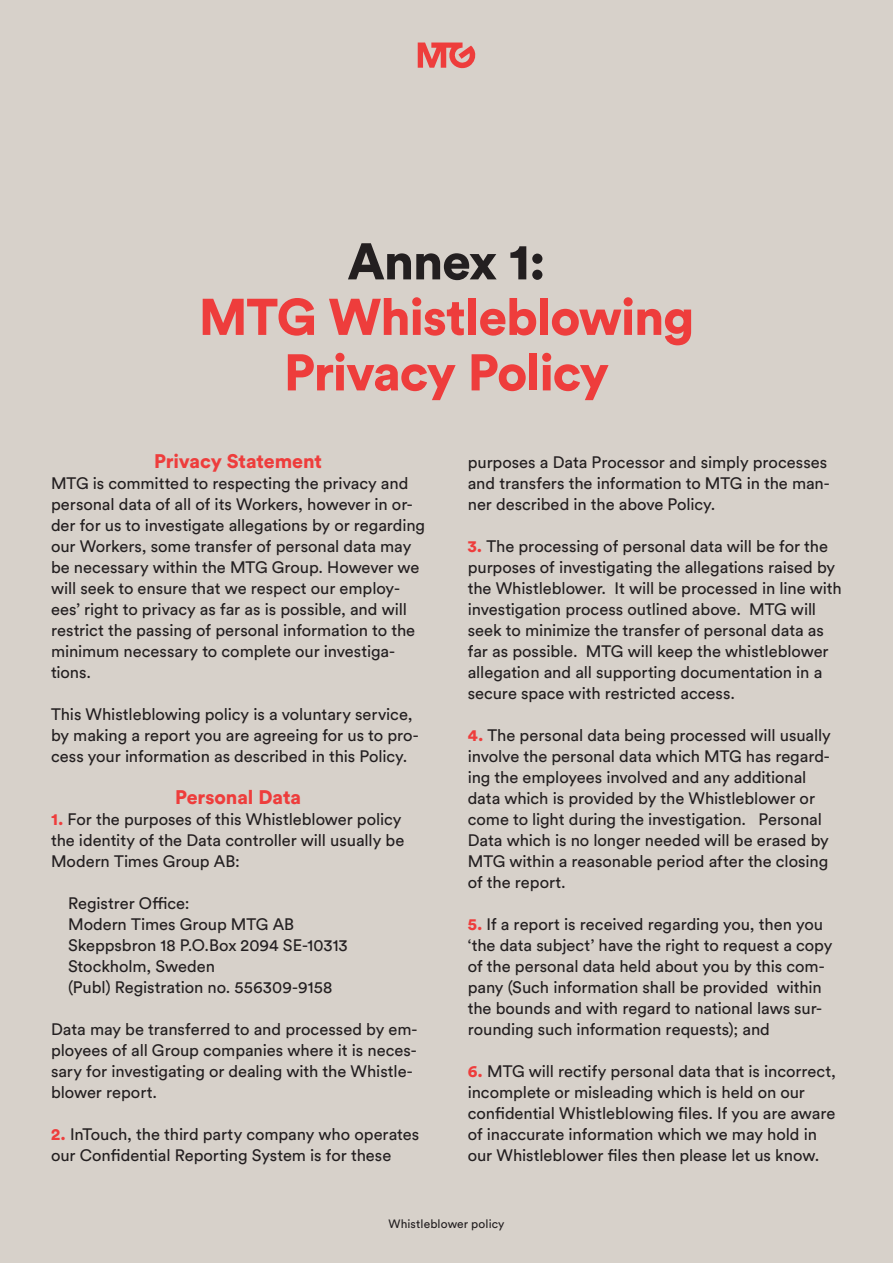
<style>
.page{position:relative;width:893px;height:1263px;background:#d7d1ca}
.page>*{position:absolute;margin:0;border:0;box-sizing:border-box;transform-origin:0 0}
.No_Spacing{font:900 51px/55.5px "Circular Pro";letter-spacing:-.025em;color:#ee3d3c;text-align:center}
.Heading_3{font:900 19.5px "Circular Pro";letter-spacing:-.005em;color:#ee3d3c}
.No_Spacing-2{font:16.5px/21px "Circular Pro";letter-spacing:-.005em;color:#231f20}
.t1{font:12px "Circular Pro";letter-spacing:.01em;color:#231f20}
.s1{color:#231f20}
.s2{font-weight:900;color:#ee3d3c}
</style>
<div class="page">
<svg style="left:418px;top:43px;width:57px;height:26px"></svg>
<p class="No_Spacing" style="left:199px;top:232px;width:497px"><span class="s1">Annex 1:<br></span>MTG Whistleblowing<br>Privacy Policy</p>
<p class="Heading_3" style="left:154px;top:447px;width:169px">Privacy Statement</p>
<p class="No_Spacing-2" style="left:51px;top:472px;width:376px">MTG is committed to respecting the privacy and personal data of all of its Workers, however in or&shy;der for us to investigate allegations by or regarding our Workers, some transfer of personal data may be necessary within the MTG Group. However we will seek to ensure that we respect our employ&shy;ees’ right to privacy as far as is possible, and will restrict the passing of personal information to the minimum necessary to complete our investiga&shy;tions.</p>
<p class="No_Spacing-2" style="left:51px;top:703px;width:369px">This Whistleblowing policy is a voluntary service, by making a report you are agreeing for us to pro&shy;cess your information as described in this Policy.</p>
<p class="Heading_3" style="left:175px;top:783px;width:127px">Personal Data</p>
<p class="No_Spacing-2" style="left:51px;top:808px;width:355px"><span class="s2">1.</span> For the purposes of this Whistleblower policy the identity of the Data controller will usually be<br>Modern Times Group AB:</p>
<p class="No_Spacing-2" style="left:68px;top:892px;width:228px">Registrer Office:<br>Modern Times Group MTG AB</p>
<p class="No_Spacing-2" style="left:68px;top:934px;width:281px">Skeppsbron 18 P.O.Box 2094 SE-10313</p>
<p class="No_Spacing-2" style="left:68px;top:955px;width:266px">Stockholm, Sweden<br>(Publ) Registration no. 556309-9158</p>
<p class="No_Spacing-2" style="left:51px;top:1018px;width:368px">Data may be transferred to and processed by em&shy;ployees of all Group companies where it is neces&shy;sary for investigating or dealing with the Whistle&shy;blower report.</p>
<p class="No_Spacing-2" style="left:51px;top:1123px;width:370px"><span class="s2">2.</span> InTouch, the third party company who operates our Confidential Reporting System is for these</p>
<p class="No_Spacing-2" style="left:468px;top:451px;width:364px">purposes a Data Processor and simply processes and transfers the information to MTG in the man&shy;ner described in the above Policy.</p>
<p class="No_Spacing-2" style="left:468px;top:535px;width:376px"><span class="s2">3.</span> The processing of personal data will be for the purposes of investigating the allegations raised by the Whistleblower. It will be processed in line with investigation process outlined above. MTG will seek to minimize the transfer of personal data as far as possible. MTG will keep the whistleblower allegation and all supporting documentation in a secure space with restricted access.</p>
<p class="No_Spacing-2" style="left:468px;top:724px;width:365px"><span class="s2">4.</span> The personal data being processed will usually involve the personal data which MTG has regard&shy;ing the employees involved and any additional data which is provided by the Whistleblower or come to light during the investigation. Personal Data which is no longer needed will be erased by MTG within a reasonable period after the closing of the report.</p>
<p class="No_Spacing-2" style="left:468px;top:913px;width:366px"><span class="s2">5.</span> If a report is received regarding you, then you ‘the data subject’ have the right to request a copy of the personal data held about you by this com&shy;pany (Such information shall be provided within the bounds and with regard to national laws sur&shy;rounding such information requests); and</p>
<p class="No_Spacing-2" style="left:468px;top:1060px;width:370px"><span class="s2">6.</span> MTG will rectify personal data that is incorrect, incomplete or misleading which is held on our confidential Whistleblowing files. If you are aware of inaccurate information which we may hold in our Whistleblower files then please let us know.</p>
<p class="t1" style="left:388px;top:1216px;width:118px">Whistleblower policy</p>
</div>
